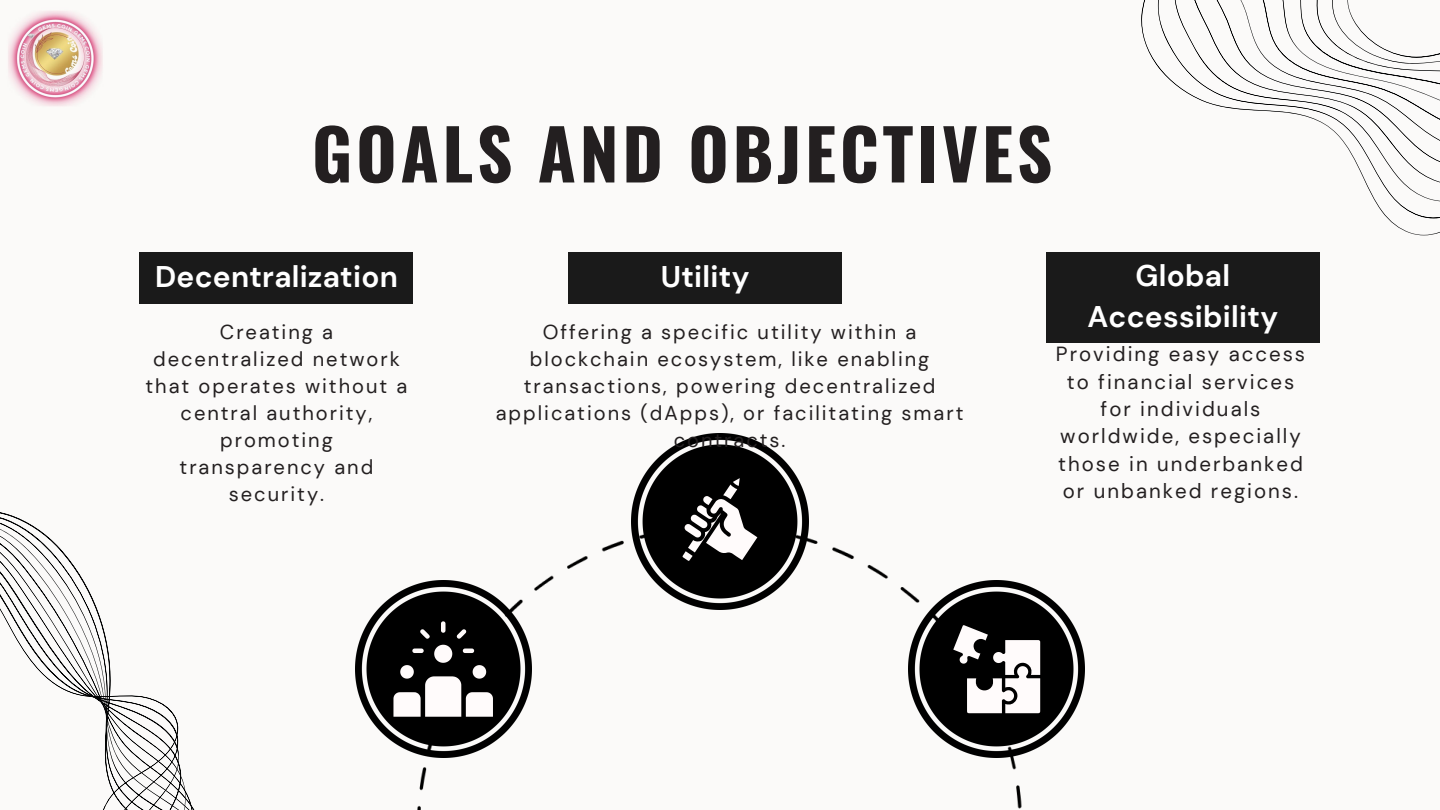
<style>
.page{position:relative;width:1440px;height:810px;background:#fbfaf9}
.page>*{position:absolute;margin:0;border:0;box-sizing:border-box;transform-origin:0 0}
.t1{font:700 69.5px "Oswald";letter-spacing:.055em;color:#231f20}
.t2{font:700 29.8px/40.5px "DM Sans";letter-spacing:.01em;color:#fff;text-align:center}
.t3{font:20.4px/27.5px "DM Sans";letter-spacing:.1em;color:#231f20;text-align:center}
.t4{font:20.1px/27px "DM Sans";letter-spacing:.1em;color:#231f20;text-align:center}
</style>
<div class="page">
<img style="left:418px;top:525px;width:604px;height:285px">
<img style="left:632px;top:433px;width:176px;height:176px">
<svg style="left:683px;top:478px;width:74px;height:83px"></svg>
<img style="left:909px;top:581px;width:176px;height:176px">
<img style="left:370px;top:581px;width:161px;height:176px">
<svg style="left:393px;top:621px;width:100px;height:96px"></svg>
<svg style="left:953px;top:625px;width:87px;height:88px"></svg>
<div style="left:140px;top:252px;width:273px;height:51px;background:#1a1a1a"></div>
<div style="left:568px;top:252px;width:274px;height:51px;background:#1a1a1a"></div>
<div style="left:1046px;top:252px;width:274px;height:91px;background:#1a1a1a"></div>
<svg style="left:1141px;top:0;width:299px;height:235px"></svg>
<svg style="left:0;top:512px;width:370px;height:298px"></svg>
<img style="left:8px;top:11px;width:95px;height:95px">
<p class="t1" style="left:312px;top:100px;width:742px">GOALS AND OBJECTIVES</p>
<p class="t2" style="left:155px;top:257px;width:244px">Decentralization</p>
<p class="t2" style="left:661px;top:257px;width:90px">Utility</p>
<p class="t4" style="left:496px;top:319px;width:469px">Offering a specific utility within a blockchain ecosystem, like enabling transactions, powering decentralized applications (dApps), or facilitating smart contracts.</p>
<p class="t4" style="left:146px;top:319px;width:263px">Creating a decentralized network that operates without a central authority, promoting transparency and security.</p>
<p class="t2" style="left:1087px;top:256px;width:192px">Global<br>Accessibility</p>
<p class="t3" style="left:1056px;top:340px;width:251px">Providing easy access to financial services for individuals worldwide, especially those in underbanked or unbanked regions.</p>
</div>
